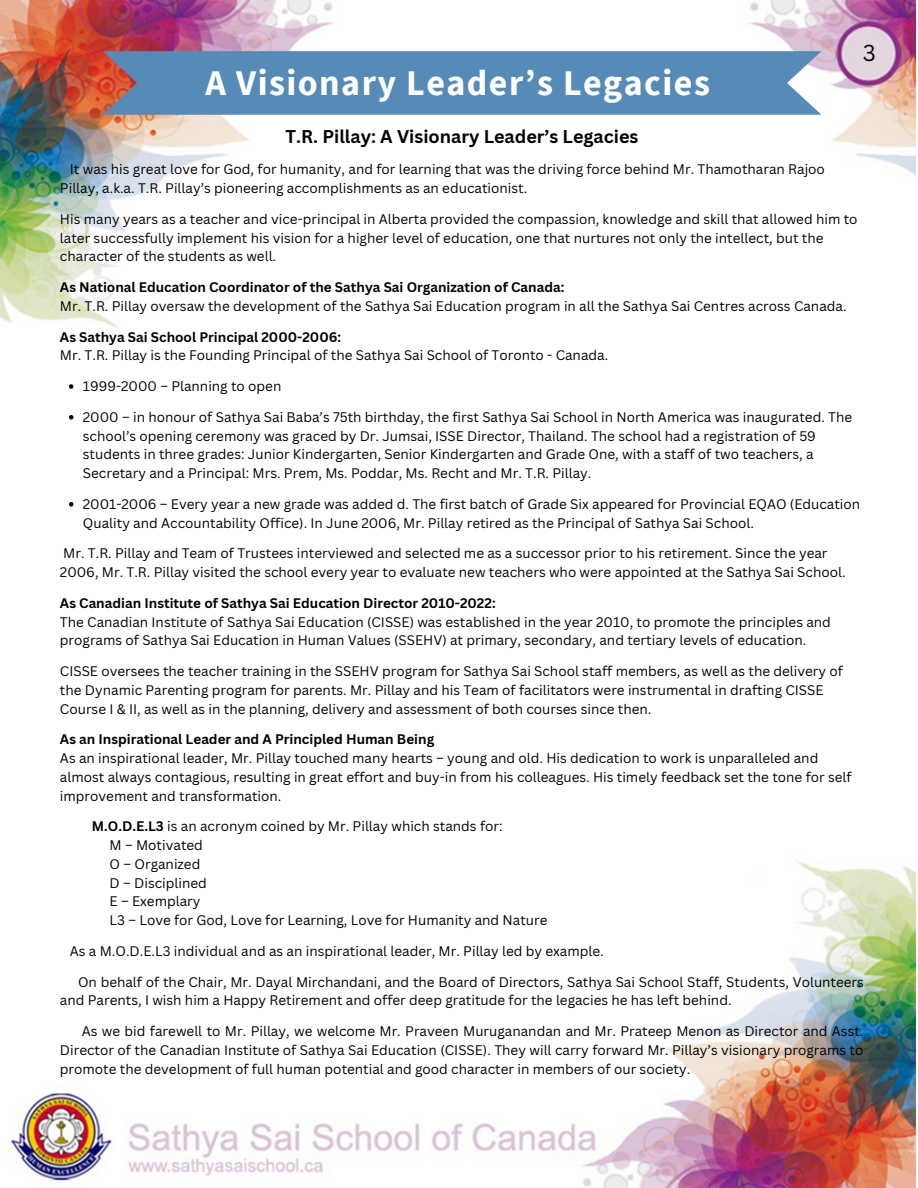
<style>
.page{position:relative;width:918px;height:1188px;background:#fff}
.page>*{position:absolute;margin:0;border:0;box-sizing:border-box;transform-origin:0 0}
.t1{font:700 36px "Source Sans Pro";letter-spacing:.04em;color:#fff}
.t2{font:22.5px "Canva Sans";color:#000}
.t3{font:700 18px "Canva Sans";color:#000}
.t4{font:13.5px/18.8px "Canva Sans";color:#000}
.t5{font:700 13.5px "Canva Sans";color:#000}
.s1{font-weight:700}
</style>
<div class="page">
<img style="left:0;top:0;width:916px;height:1188px">
<svg style="left:103px;top:51px;width:718px;height:64px;background:#5d8cb5"></svg>
<svg style="left:69px;top:384px;width:4px;height:5px"></svg>
<svg style="left:69px;top:415px;width:4px;height:5px"></svg>
<svg style="left:69px;top:502px;width:4px;height:5px"></svg>
<h1 class="t1" style="left:206px;top:60px;width:506px">A Visionary Leader’s Legacies</h1>
<h2 class="t2" style="left:863px;top:37px;width:15px">3</h2>
<h3 class="t3" style="left:286px;top:124px;width:354px">T.R. Pillay: A Visionary Leader’s Legacies</h3>
<p class="t4" style="left:60px;top:160px;width:767px;text-indent:10px">It was his great love for God, for humanity, and for learning that was the driving force behind Mr. Thamotharan Rajoo<br>Pillay, a.k.a. T.R. Pillay’s pioneering accomplishments as an educationist.</p>
<p class="t4" style="left:60px;top:209px;width:799px">His many years as a teacher and vice-principal in Alberta provided the compassion, knowledge and skill that allowed him to later successfully implement his vision for a higher level of education, one that nurtures not only the intellect, but the character of the students as well.</p>
<p class="t5" style="left:60px;top:278px;width:506px">As National Education Coordinator of the Sathya Sai Organization of Canada:</p>
<p class="t4" style="left:60px;top:296px;width:788px">Mr. T.R. Pillay oversaw the development of the Sathya Sai Education program in all the Sathya Sai Centres across Canada.</p>
<p class="t5" style="left:60px;top:327px;width:283px">As Sathya Sai School Principal 2000-2006:</p>
<p class="t4" style="left:60px;top:346px;width:550px">Mr. T.R. Pillay is the Founding Principal of the Sathya Sai School of Toronto - Canada.</p>
<p class="t4" style="left:83px;top:376px;width:200px">1999-2000 – Planning to open</p>
<p class="t4" style="left:83px;top:407px;width:771px">2000 – in honour of Sathya Sai Baba’s 75th birthday, the first Sathya Sai School in North America was inaugurated. The school’s opening ceremony was graced by Dr. Jumsai, ISSE Director, Thailand. The school had a registration of 59 students in three grades: Junior Kindergarten, Senior Kindergarten and Grade One, with a staff of two teachers, a Secretary and a Principal: Mrs. Prem, Ms. Poddar, Ms. Recht and Mr. T.R. Pillay.</p>
<p class="t4" style="left:83px;top:494px;width:779px">2001-2006 – Every year a new grade was added d. The first batch of Grade Six appeared for Provincial EQAO (Education<br>Quality and Accountability Office). In June 2006, Mr. Pillay retired as the Principal of Sathya Sai School.</p>
<p class="t4" style="left:60px;top:544px;width:787px">Mr. T.R. Pillay and Team of Trustees interviewed and selected me as a successor prior to his retirement. Since the year<br>2006, Mr. T.R. Pillay visited the school every year to evaluate new teachers who were appointed at the Sathya Sai School.</p>
<p class="t5" style="left:60px;top:593px;width:437px">As Canadian Institute of Sathya Sai Education Director 2010-2022:</p>
<p class="t4" style="left:60px;top:612px;width:773px">The Canadian Institute of Sathya Sai Education (CISSE) was established in the year 2010, to promote the principles and programs of Sathya Sai Education in Human Values (SSEHV) at primary, secondary, and tertiary levels of education.</p>
<p class="t4" style="left:60px;top:661px;width:785px">CISSE oversees the teacher training in the SSEHV program for Sathya Sai School staff members, as well as the delivery of the Dynamic Parenting program for parents. Mr. Pillay and his Team of facilitators were instrumental in drafting CISSE<br>Course I &amp; II, as well as in the planning, delivery and assessment of both courses since then.</p>
<p class="t5" style="left:60px;top:730px;width:376px">As an Inspirational Leader and A Principled Human Being</p>
<p class="t4" style="left:60px;top:748px;width:793px">As an inspirational leader, Mr. Pillay touched many hearts – young and old. His dedication to work is unparalleled and almost always contagious, resulting in great effort and buy-in from his colleagues. His timely feedback set the tone for self improvement and transformation.</p>
<p class="t4" style="left:110px;top:817px;width:439px;text-indent:-18px"><span class="s1">M.O.D.E.L3</span> is an acronym coined by Mr. Pillay which stands for:<br>M – Motivated<br>O – Organized<br>D – Disciplined<br>E – Exemplary<br>L3 – Love for God, Love for Learning, Love for Humanity and Nature</p>
<p class="t4" style="left:70px;top:941px;width:535px">As a M.O.D.E.L3 individual and as an inspirational leader, Mr. Pillay led by example.</p>
<p class="t4" style="left:60px;top:972px;width:806px;text-indent:18px">On behalf of the Chair, Mr. Dayal Mirchandani, and the Board of Directors, Sathya Sai School Staff, Students, Volunteers and Parents, I wish him a Happy Retirement and offer deep gratitude for the legacies he has left behind.</p>
<p class="t4" style="left:60px;top:1021px;width:805px;text-align:justify;text-indent:22px">As we bid farewell to Mr. Pillay, we welcome Mr. Praveen Muruganandan and Mr. Prateep Menon as Director and Asst.<br>Director of the Canadian Institute of Sathya Sai Education (CISSE). They will carry forward Mr. Pillay’s visionary programs to promote the development of full human potential and good character in members of our society.</p>
</div>
